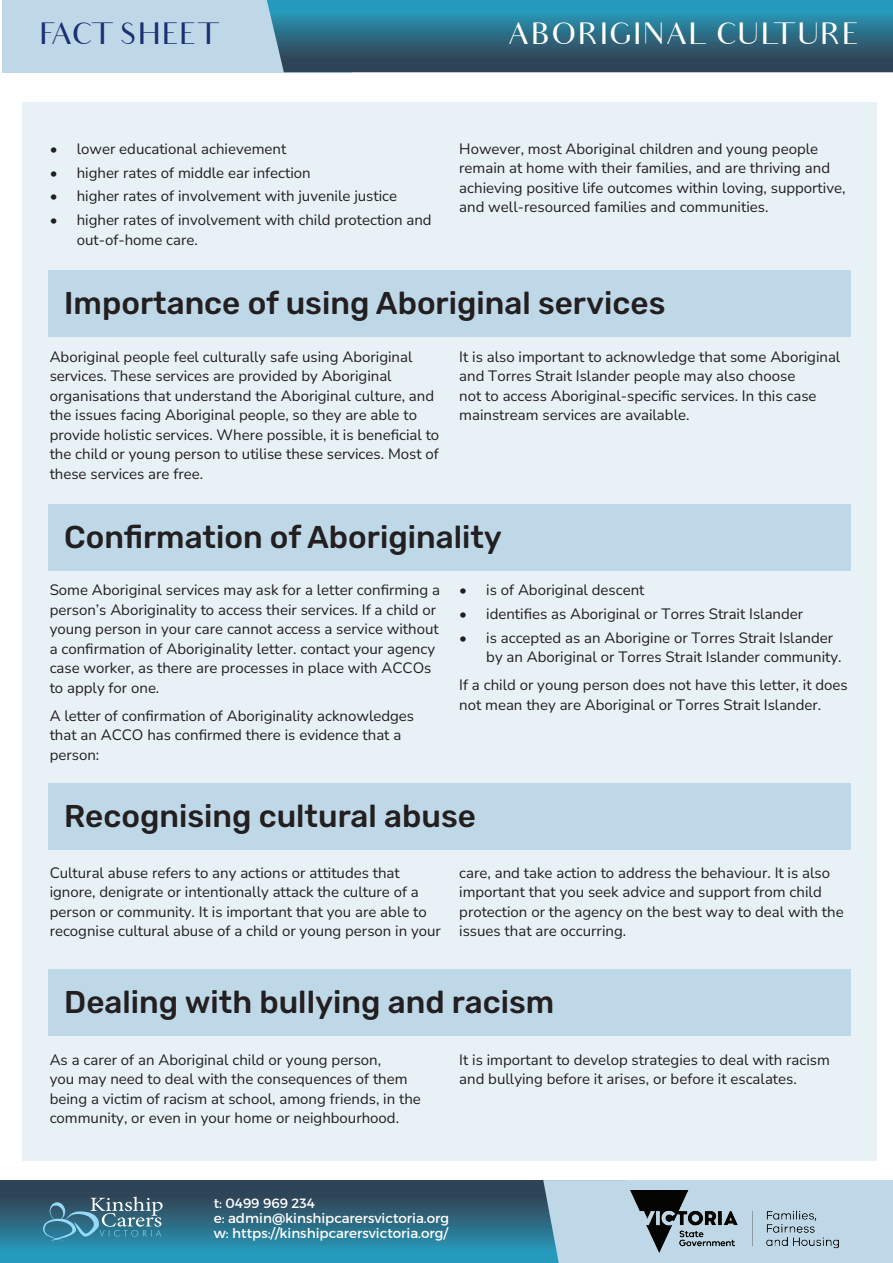
<style>
.page{position:relative;width:893px;height:1263px;background:#fff}
.page>*{position:absolute;margin:0;border:0;box-sizing:border-box;transform-origin:0 0}
.t1{font:500 31.5px "Rubik";color:#231f20}
.t2{font:30px "Audrey";color:#fff}
.t3{font:30px "Audrey";color:#1b2f74}
.t4{font:200 15px/19.5px "Nunito Sans 12 pt";color:#231f20}
.t5{font:13.5px/15px "Montserrat";color:#fff}
</style>
<div class="page">
<div style="left:0;top:1180px;width:625px;height:83px;background:linear-gradient(to bottom,#323544,#26a2c5)"></div>
<div style="left:22px;top:102px;width:854px;height:1059px;background:#e8f1f6"></div>
<div style="left:2px;top:0;width:350px;height:72px;background:#bfd8e7"></div>
<svg style="left:267px;top:0;width:626px;height:72px;background:#2d6e87"></svg>
<div style="left:543px;top:1180px;width:350px;height:83px;background:#bfd8e7"></div>
<img style="left:631px;top:1191px;width:207px;height:61px">
<svg style="left:41px;top:1196px;width:122px;height:45px;background:#487c92"></svg>
<div style="left:48px;top:270px;width:802px;height:66px;background:#bfd8e7"></div>
<div style="left:48px;top:505px;width:802px;height:66px;background:#bfd8e7"></div>
<div style="left:48px;top:783px;width:802px;height:66px;background:#bfd8e7"></div>
<div style="left:48px;top:970px;width:802px;height:66px;background:#bfd8e7"></div>
<h2 class="t3" style="left:39px;top:18px;width:180px">FACT SHEET</h2>
<h2 class="t2" style="left:507px;top:18px;width:353px">ABORIGINAL CULTURE</h2>
<p class="t4" style="left:50px;top:138px;width:238px">• lower educational achievement</p>
<p class="t4" style="left:50px;top:162px;width:263px">• higher rates of middle ear infection</p>
<p class="t4" style="left:50px;top:186px;width:349px">• higher rates of involvement with juvenile justice</p>
<p class="t4" style="left:77px;top:210px;width:356px;text-indent:-27px">• higher rates of involvement with child protection and out-of-home care.</p>
<p class="t4" style="left:459px;top:138px;width:388px">However, most Aboriginal children and young people remain at home with their families, and are thriving and achieving positive life outcomes within loving, supportive, and well-resourced families and communities.</p>
<h1 class="t1" style="left:64px;top:285px;width:603px">Importance of using Aboriginal services</h1>
<p class="t4" style="left:50px;top:346px;width:391px">Aboriginal people feel culturally safe using Aboriginal services. These services are provided by Aboriginal organisations that understand the Aboriginal culture, and the issues facing Aboriginal people, so they are able to provide holistic services. Where possible, it is beneficial to the child or young person to utilise these services. Most of these services are free.</p>
<p class="t4" style="left:459px;top:346px;width:383px">It is also important to acknowledge that some Aboriginal and Torres Strait Islander people may also choose<br>not to access Aboriginal-specific services. In this case mainstream services are available.</p>
<h1 class="t1" style="left:64px;top:519px;width:439px">Confirmation of Aboriginality</h1>
<p class="t4" style="left:50px;top:580px;width:392px">Some Aboriginal services may ask for a letter confirming a person’s Aboriginality to access their services. If a child or young person in your care cannot access a service without a confirmation of Aboriginality letter. contact your agency case worker, as there are processes in place with ACCOs to apply for one.</p>
<p class="t4" style="left:50px;top:705px;width:366px">A letter of confirmation of Aboriginality acknowledges that an ACCO has confirmed there is evidence that a person:</p>
<p class="t4" style="left:459px;top:580px;width:187px">• is of Aboriginal descent</p>
<p class="t4" style="left:459px;top:603px;width:345px">• identifies as Aboriginal or Torres Strait Islander</p>
<p class="t4" style="left:486px;top:627px;width:357px;text-indent:-27px">• is accepted as an Aborigine or Torres Strait Islander by an Aboriginal or Torres Strait Islander community.</p>
<p class="t4" style="left:459px;top:675px;width:390px">If a child or young person does not have this letter, it does not mean they are Aboriginal or Torres Strait Islander.</p>
<h1 class="t1" style="left:64px;top:798px;width:413px">Recognising cultural abuse</h1>
<p class="t4" style="left:50px;top:862px;width:393px">Cultural abuse refers to any actions or attitudes that ignore, denigrate or intentionally attack the culture of a person or community. It is important that you are able to recognise cultural abuse of a child or young person in your</p>
<p class="t4" style="left:459px;top:862px;width:386px">care, and take action to address the behaviour. It is also important that you seek advice and support from child protection or the agency on the best way to deal with the issues that are occurring.</p>
<h1 class="t1" style="left:64px;top:984px;width:491px">Dealing with bullying and racism</h1>
<p class="t4" style="left:50px;top:1049px;width:373px">As a carer of an Aboriginal child or young person,<br>you may need to deal with the consequences of them being a victim of racism at school, among friends, in the community, or even in your home or neighbourhood.</p>
<p class="t4" style="left:459px;top:1049px;width:372px">It is important to develop strategies to deal with racism and bullying before it arises, or before it escalates.</p>
<p class="t5" style="left:214px;top:1196px;width:237px">t: 0499 969 234<br>e: admin@kinshipcarersvictoria.org w: https://kinshipcarersvictoria.org/</p>
</div>
